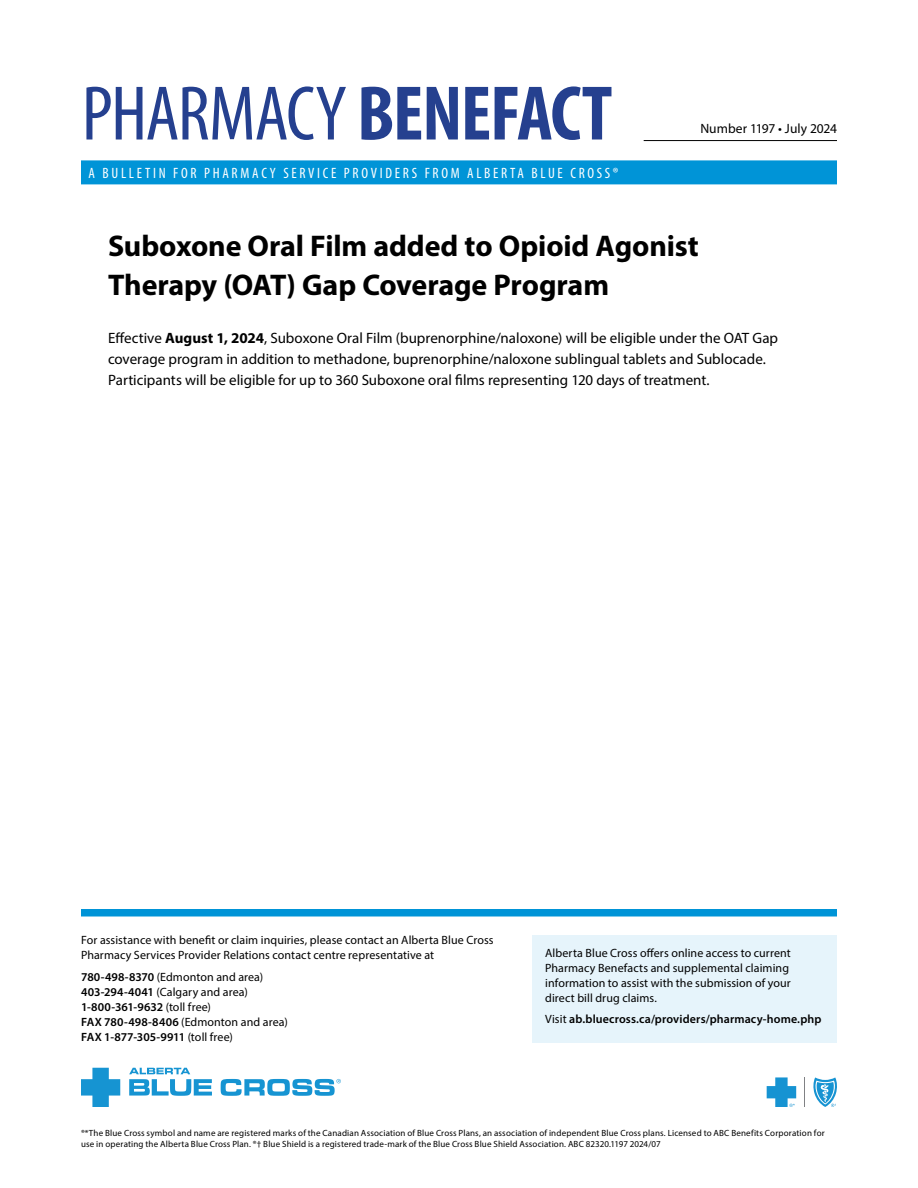
<style>
.page{position:relative;width:918px;height:1188px;background:#fff}
.page>*{position:absolute;margin:0;border:0;box-sizing:border-box;transform-origin:0 0}
.t1{font:condensed 78px "Myriad Pro";letter-spacing:-.02em;color:#25408f}
.t2{font:700 30px/39px "Myriad Pro";letter-spacing:-.005em;color:#000}
.t3{font:15px/21px "Myriad Pro";color:#000}
.t4{font:condensed 15px "Myriad Pro";letter-spacing:.18em;color:#fff}
.t5{font:13.5px "Myriad Pro";color:#000}
.t6{font:12px/15px "Myriad Pro";letter-spacing:.005em;color:#000}
.t7{font:600 12px/15px "Myriad Pro";letter-spacing:.01em;color:#000}
.t8{font:9px/10.8px "Myriad Pro";letter-spacing:.015em;color:#000}
.s1{font-weight:700}
.s2{font-weight:400}
</style>
<div class="page">
<div style="left:81px;top:160px;width:756px;height:24px;background:#0094d7"></div>
<hr style="left:644px;top:140px;width:193px;height:1px;background:#000">
<div style="left:532px;top:935px;width:305px;height:108px;background:#e6f4fb"></div>
<div style="left:81px;top:909px;width:756px;height:7px;background:#0094d7"></div>
<svg style="left:813px;top:1077px;width:24px;height:30px"></svg>
<hr style="left:804px;top:1077px;width:1px;height:30px;background:#808184">
<svg style="left:767px;top:1077px;width:29px;height:30px"></svg>
<svg style="left:129px;top:1068px;width:83px;height:28px"></svg>
<svg style="left:221px;top:1079px;width:120px;height:17px"></svg>
<svg style="left:81px;top:1068px;width:39px;height:39px"></svg>
<h1 class="t1" style="left:82px;top:67px;width:532px">PHARMACY <span class="s1">BENEFACT</span></h1>
<h3 class="t4" style="left:89px;top:164px;width:531px">A BULLETIN FOR PHARMACY SERVICE PROVIDERS FROM ALBERTA BLUE CROSS®</h3>
<h3 class="t5" style="left:700px;top:121px;width:138px">Number 1197 • July 2024</h3>
<h2 class="t2" style="left:108px;top:225px;width:592px">Suboxone Oral Film added to Opioid Agonist<br>Therapy (OAT) Gap Coverage Program</h2>
<p class="t3" style="left:108px;top:327px;width:672px">Effective <span class="s1">August 1, 2024</span>, Suboxone Oral Film (buprenorphine/naloxone) will be eligible under the OAT Gap coverage program in addition to methadone, buprenorphine/naloxone sublingual tablets and Sublocade.<br>Participants will be eligible for up to 360 Suboxone oral films representing 120 days of treatment.</p>
<h3 class="t6" style="left:81px;top:932px;width:414px">For assistance with benefit or claim inquiries, please contact an Alberta Blue Cross<br>Pharmacy Services Provider Relations contact centre representative at</h3>
<h3 class="t7" style="left:81px;top:969px;width:208px">780-498-8370 <span class="s2">(Edmonton and area)<br></span>403-294-4041 <span class="s2">(Calgary and area)<br></span>1-800-361-9632 <span class="s2">(toll free)<br></span>FAX 780-498-8406 <span class="s2">(Edmonton and area)<br></span>FAX 1-877-305-9911 <span class="s2">(toll free)</span></h3>
<h3 class="t6" style="left:545px;top:945px;width:247px">Alberta Blue Cross offers online access to current Pharmacy Benefacts and supplemental claiming information to assist with the submission of your direct bill drug claims.</h3>
<h3 class="t7" style="left:545px;top:1012px;width:278px"><span class="s2">Visit</span> ab.bluecross.ca/providers/pharmacy-home.php</h3>
<p class="t8" style="left:81px;top:1128px;width:745px">®*The Blue Cross symbol and name are registered marks of the Canadian Association of Blue Cross Plans, an association of independent Blue Cross plans. Licensed to ABC Benefits Corporation for use in operating the Alberta Blue Cross Plan. ®† Blue Shield is a registered trade-mark of the Blue Cross Blue Shield Association. ABC 82320.1197 2024/07</p>
</div>
